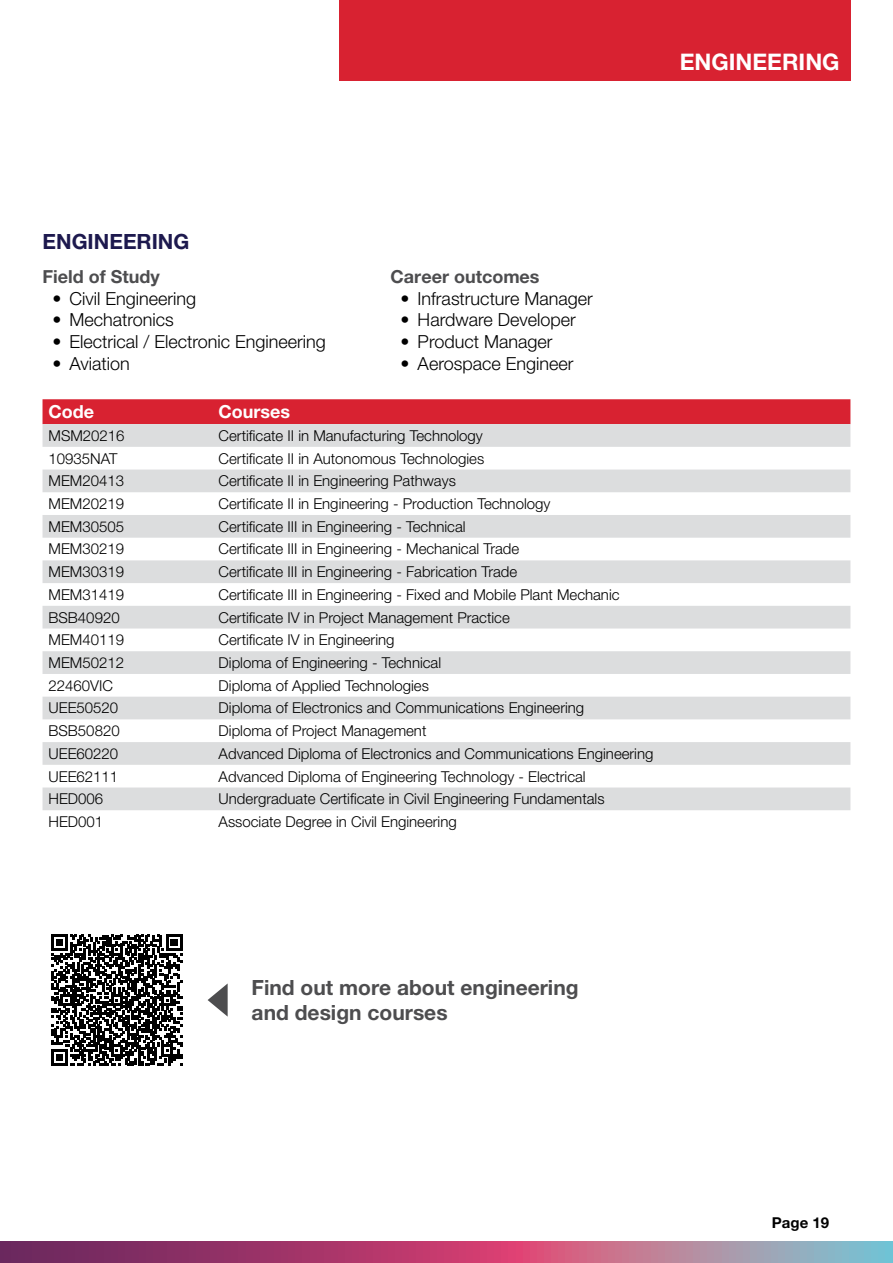
<style>
.page{position:relative;width:893px;height:1263px;background:#fff}
.page>*{position:absolute;margin:0;border:0;box-sizing:border-box;transform-origin:0 0}
.t1{font:700 22.8px "Helvetica Neue LT Pro";color:#fff}
.t2{font:700 21px/25.2px "Helvetica Neue LT Pro";color:#4d4d4f}
.t3{font:700 21px "Helvetica Neue LT Pro";color:#1d194e}
.t4{font:300 18px "Helvetica Neue LT Pro";color:#000}
.t5{font:700 18px "Helvetica Neue LT Pro";color:#4d4d4f}
.t6{font:700 18px "Helvetica Neue LT Pro";color:#fff}
.t7{font:300 15px "Helvetica Neue LT Pro";color:#000}
.t8{font:700 15px "Helvetica Neue LT Pro";color:#000}
</style>
<div class="page">
<svg style="left:0;top:1242px;width:893px;height:21px;background:#a45981"></svg>
<div style="left:43px;top:399px;width:807px;height:25px;background:#d82231"></div>
<svg style="left:43px;top:424px;width:807px;height:386px;fill:#dcddde"></svg>
<div style="left:339px;top:0;width:511px;height:80px;background:#d82231"></div>
<svg style="left:52px;top:935px;width:130px;height:130px"></svg>
<svg style="left:208px;top:983px;width:20px;height:34px"></svg>
<h1 class="t1" style="left:680px;top:47px;width:161px">ENGINEERING</h1>
<h2 class="t3" style="left:43px;top:228px;width:148px">ENGINEERING</h2>
<p class="t5" style="left:43px;top:266px;width:119px">Field of Study</p>
<p class="t4" style="left:53px;top:287px;width:145px">• Civil Engineering</p>
<p class="t4" style="left:53px;top:309px;width:123px">• Mechatronics</p>
<p class="t4" style="left:53px;top:331px;width:275px">• Electrical / Electronic Engineering</p>
<p class="t4" style="left:53px;top:352px;width:79px">• Aviation</p>
<p class="t5" style="left:391px;top:266px;width:150px">Career outcomes</p>
<p class="t4" style="left:401px;top:287px;width:194px">• Infrastructure Manager</p>
<p class="t4" style="left:401px;top:309px;width:177px">• Hardware Developer</p>
<p class="t4" style="left:401px;top:331px;width:153px">• Product Manager</p>
<p class="t4" style="left:401px;top:352px;width:174px">• Aerospace Engineer</p>
<p class="t6" style="left:49px;top:401px;width:47px">Code</p>
<p class="t6" style="left:219px;top:401px;width:73px">Courses</p>
<p class="t7" style="left:49px;top:426px;width:78px">MSM20216</p>
<p class="t7" style="left:219px;top:426px;width:266px">Certificate II in Manufacturing Technology</p>
<p class="t7" style="left:49px;top:449px;width:71px">10935NAT</p>
<p class="t7" style="left:219px;top:449px;width:267px">Certificate II in Autonomous Technologies</p>
<p class="t7" style="left:49px;top:472px;width:77px">MEM20413</p>
<p class="t7" style="left:219px;top:472px;width:239px">Certificate II in Engineering Pathways</p>
<p class="t7" style="left:49px;top:494px;width:77px">MEM20219</p>
<p class="t7" style="left:219px;top:494px;width:333px">Certificate II in Engineering - Production Technology</p>
<p class="t7" style="left:49px;top:517px;width:77px">MEM30505</p>
<p class="t7" style="left:219px;top:517px;width:249px">Certificate III in Engineering - Technical</p>
<p class="t7" style="left:49px;top:540px;width:77px">MEM30219</p>
<p class="t7" style="left:219px;top:540px;width:302px">Certificate III in Engineering - Mechanical Trade</p>
<p class="t7" style="left:49px;top:563px;width:77px">MEM30319</p>
<p class="t7" style="left:219px;top:563px;width:300px">Certificate III in Engineering - Fabrication Trade</p>
<p class="t7" style="left:49px;top:585px;width:77px">MEM31419</p>
<p class="t7" style="left:219px;top:585px;width:402px">Certificate III in Engineering - Fixed and Mobile Plant Mechanic</p>
<p class="t7" style="left:49px;top:608px;width:73px">BSB40920</p>
<p class="t7" style="left:219px;top:608px;width:293px">Certificate IV in Project Management Practice</p>
<p class="t7" style="left:49px;top:631px;width:77px">MEM40119</p>
<p class="t7" style="left:219px;top:631px;width:177px">Certificate IV in Engineering</p>
<p class="t7" style="left:49px;top:653px;width:77px">MEM50212</p>
<p class="t7" style="left:219px;top:653px;width:224px">Diploma of Engineering - Technical</p>
<p class="t7" style="left:49px;top:676px;width:66px">22460VIC</p>
<p class="t7" style="left:219px;top:676px;width:212px">Diploma of Applied Technologies</p>
<p class="t7" style="left:49px;top:699px;width:71px">UEE50520</p>
<p class="t7" style="left:219px;top:699px;width:367px">Diploma of Electronics and Communications Engineering</p>
<p class="t7" style="left:49px;top:722px;width:73px">BSB50820</p>
<p class="t7" style="left:219px;top:722px;width:209px">Diploma of Project Management</p>
<p class="t7" style="left:49px;top:744px;width:71px">UEE60220</p>
<p class="t7" style="left:219px;top:744px;width:436px">Advanced Diploma of Electronics and Communications Engineering</p>
<p class="t7" style="left:49px;top:767px;width:71px">UEE62111</p>
<p class="t7" style="left:219px;top:767px;width:369px">Advanced Diploma of Engineering Technology - Electrical</p>
<p class="t7" style="left:49px;top:790px;width:56px">HED006</p>
<p class="t7" style="left:219px;top:790px;width:387px">Undergraduate Certificate in Civil Engineering Fundamentals</p>
<p class="t7" style="left:49px;top:812px;width:56px">HED001</p>
<p class="t7" style="left:219px;top:812px;width:240px">Associate Degree in Civil Engineering</p>
<h2 class="t2" style="left:252px;top:974px;width:329px">Find out more about engineering and design courses</h2>
<p class="t8" style="left:772px;top:1213px;width:59px">Page 19</p>
</div>
